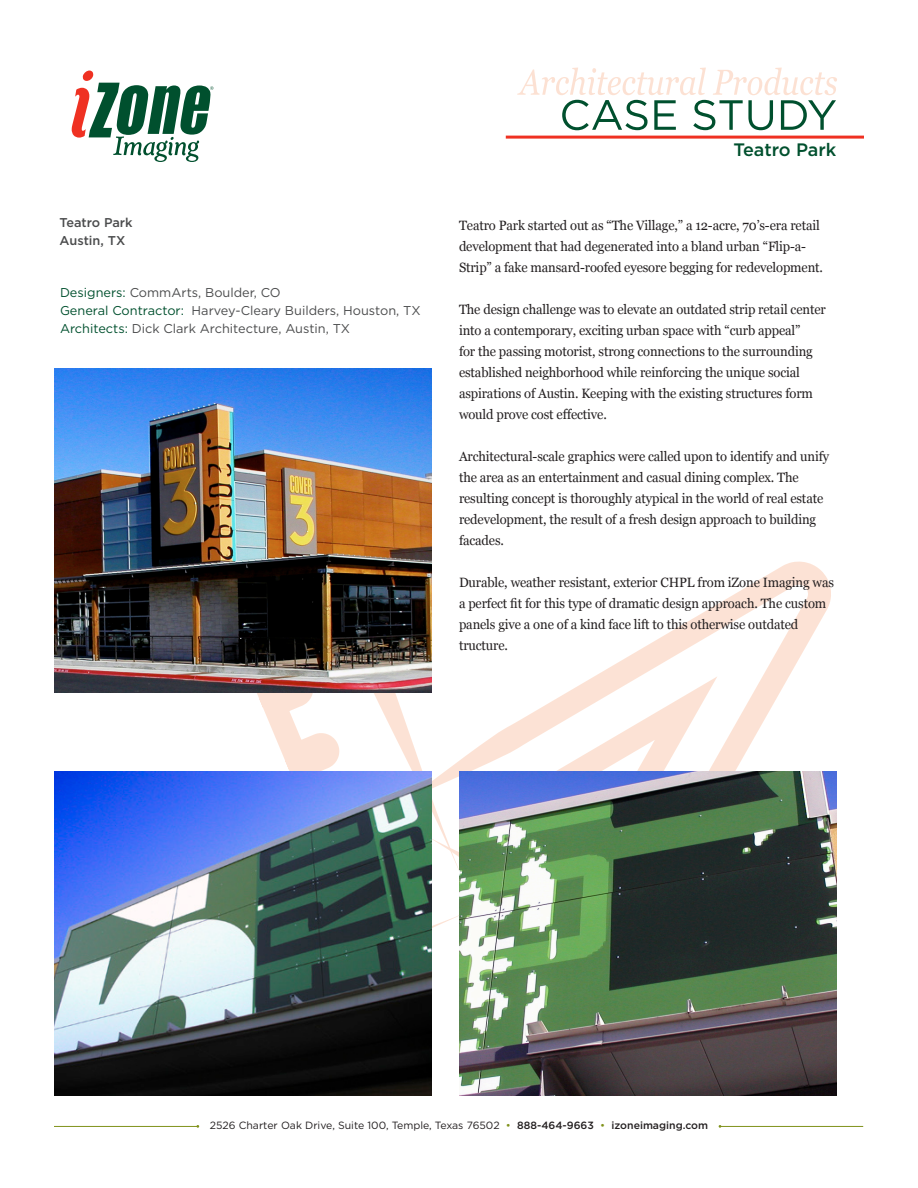
<style>
.page{position:relative;width:918px;height:1188px;background:#fff}
.page>*{position:absolute;margin:0;border:0;box-sizing:border-box;transform-origin:0 0}
.t1{font:500 18px "Gotham";color:#00502e}
.t2{font:13.5px/21px "Georgia";letter-spacing:-.01em;color:#231f20;scale:.96 1}
.t3{font:12.75px/18px "Gotham";color:#4b4c4d}
.t4{font:500 12.75px "Gotham";color:#4b4c4d}
.t5{font:10.5px "Gotham";color:#231f20}
.s1{color:#00502e}
.s2{color:#80921b}
.s3{font-weight:500}
</style>
<div class="page">
<hr style="left:720px;top:1126px;width:143px;height:1px;background:#80921b">
<hr style="left:54px;top:1126px;width:145px;height:1px;background:#80921b">
<svg style="left:72px;top:71px;width:141px;height:91px"></svg>
<svg style="left:469px;top:561px;width:363px;height:211px"></svg>
<svg style="left:487px;top:676px;width:230px;height:96px"></svg>
<svg style="left:71px;top:692px;width:398px;height:236px"></svg>
<hr style="left:506px;top:136px;width:358px;height:3px;background:#ef3122">
<img style="left:54px;top:368px;width:378px;height:324px">
<img style="left:54px;top:772px;width:378px;height:324px">
<svg style="left:517px;top:68px;width:320px;height:62px"></svg>
<img style="left:459px;top:772px;width:378px;height:324px">
<p class="t4" style="left:60px;top:215px;width:74px">Teatro Park</p>
<p class="t4" style="left:60px;top:233px;width:67px">Austin, TX</p>
<p class="t3" style="left:60px;top:283px;width:222px"><span class="s1">Designers:</span> CommArts, Boulder, CO</p>
<p class="t3" style="left:60px;top:301px;width:362px"><span class="s1">General Contractor:</span> Harvey-Cleary Builders, Houston, TX<br><span class="s1">Architects:</span> Dick Clark Architecture, Austin, TX</p>
<p class="t1" style="left:733px;top:140px;width:104px">Teatro Park</p>
<p class="t2" style="left:459px;top:215px;width:381px">Teatro Park started out as “The Village,” a 12-acre, 70’s-era retail development that had degenerated into a bland urban “Flip-a-<br>Strip” a fake mansard-roofed eyesore begging for redevelopment.</p>
<p class="t2" style="left:459px;top:299px;width:384px">The design challenge was to elevate an outdated strip retail center into a contemporary, exciting urban space with “curb appeal”<br>for the passing motorist, strong connections to the surrounding established neighborhood while reinforcing the unique social aspirations of Austin. Keeping with the existing structures form would prove cost effective.</p>
<p class="t2" style="left:459px;top:446px;width:387px">Architectural-scale graphics were called upon to identify and unify the area as an entertainment and casual dining complex. The resulting concept is thoroughly atypical in the world of real estate</p>
<p class="t2" style="left:459px;top:509px;width:374px">redevelopment, the result of a fresh design approach to building</p>
<p class="t2" style="left:459px;top:530px;width:48px">facades.</p>
<p class="t2" style="left:459px;top:572px;width:392px">Durable, weather resistant, exterior CHPL from iZone Imaging was a perfect fit for this type of dramatic design approach. The custom panels give a one of a kind face lift to this otherwise outdated tructure.</p>
<p class="t5" style="left:210px;top:1119px;width:500px">2526 Charter Oak Drive, Suite 100, Temple, Texas 76502 <span class="s2">•</span> <span class="s3">888-464-9663</span> <span class="s2">•</span> <span class="s3">izoneimaging.com</span></p>
</div>
